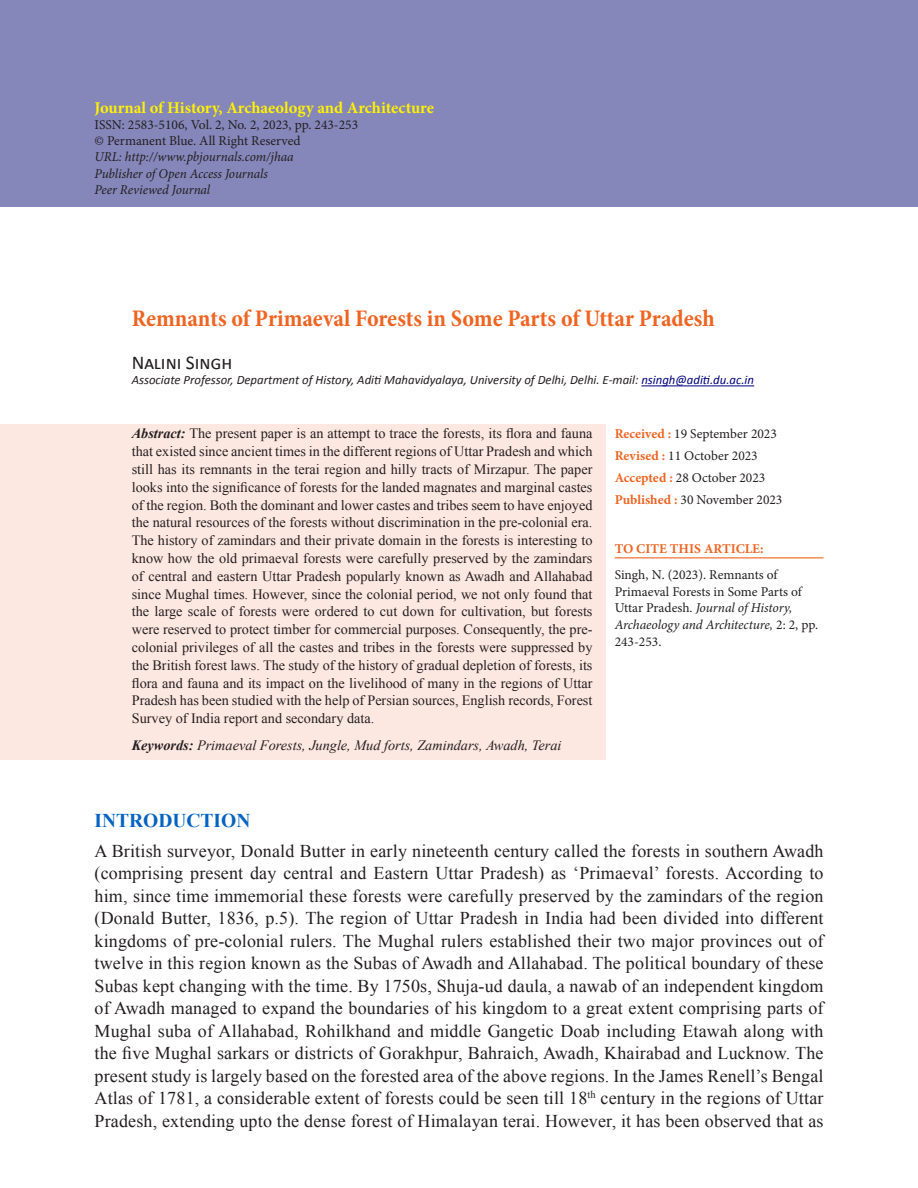
<style>
.page{position:relative;width:918px;height:1188px;background:#fff}
.page>*{position:absolute;margin:0;border:0;box-sizing:border-box;transform-origin:0 0}
.Head{font:700 condensed 24px "Minion Pro";letter-spacing:-.005em;color:#f06422}
.sub_head_1{font:700 19.5px "Times New Roman";color:#0563c1}
.author{font:19.5px "Calibri";color:#231f20}
.Body_left{font:18px/22.5px "Times New Roman";letter-spacing:.01em;color:#231f20;text-align:justify}
.t1{font:700 16.5px "Minion Pro";color:#fff101}
.abstract{font:14.25px/17.9px "Times New Roman";color:#231f20;text-align:justify}
.abstract-2{font:italic 14.25px "Times New Roman";color:#231f20}
.ref{font:13.5px/16.8px "Minion Pro";color:#231f20}
.t2{font:italic 13.5px/16.2px "Minion Pro";letter-spacing:-.005em;color:#231f20}
.t3{font:700 13.5px "Minion Pro";color:#f06422}
.author_ref{font:italic 12.75px "Calibri";color:#231f20}
.s1{color:#000080}
.s2{font-weight:700;font-style:italic}
.s3{font-weight:700}
.s4{font-weight:700;color:#f06422}
.s5{font-style:italic}
</style>
<div class="page">
<div style="left:0;top:0;width:918px;height:207px;background:#8586ba"></div>
<div style="left:0;top:424px;width:606px;height:336px;background:#fde7e1"></div>
<hr style="left:641px;top:385px;width:113px;height:1px;background:#000080">
<hr style="left:615px;top:557px;width:208px;height:1px;background:#f06422">
<p class="t1" style="left:94px;top:96px;width:341px">Journal of History, Archaeology and Architecture</p>
<p class="ref" style="left:94px;top:116px;width:265px">ISSN: 2583-5106, Vol. 2, No. 2, 2023, pp. 243-253</p>
<p class="ref" style="left:94px;top:133px;width:208px">© Permanent Blue. All Right Reserved</p>
<p class="t2" style="left:94px;top:149px;width:201px">URL: http://www.pbjournals.com/jhaa<br>Publisher of Open Access Journals<br>Peer Reviewed Journal</p>
<p class="Head" style="left:132px;top:302px;width:585px">Remnants of Primaeval Forests in Some Parts of Uttar Pradesh</p>
<p class="author" style="left:132px;top:350px;width:102px">Nalini Singh</p>
<p class="author_ref" style="left:132px;top:372px;width:624px">Associate Professor, Department of History, Aditi Mahavidyalaya, University of Delhi, Delhi. E-mail: <span class="s1">nsingh@aditi.du.ac.in</span></p>
<p class="abstract" style="left:132px;top:424px;width:462px"><span class="s2">Abstract:</span> The present paper is an attempt to trace the forests, its flora and fauna that existed since ancient times in the different regions of Uttar Pradesh and which still has its remnants in the terai region and hilly tracts of Mirzapur. The paper looks into the significance of forests for the landed magnates and marginal castes of the region. Both the dominant and lower castes and tribes seem to have enjoyed the natural resources of the forests without discrimination in the pre-colonial era.<br>The history of zamindars and their private domain in the forests is interesting to know how the old primaeval forests were carefully preserved by the zamindars of central and eastern Uttar Pradesh popularly known as Awadh and Allahabad since Mughal times. However, since the colonial period, we not only found that the large scale of forests were ordered to cut down for cultivation, but forests were reserved to protect timber for commercial purposes. Consequently, the pre&shy;colonial privileges of all the castes and tribes in the forests were suppressed by the British forest laws. The study of the history of gradual depletion of forests, its flora and fauna and its impact on the livelihood of many in the regions of Uttar Pradesh has been studied with the help of Persian sources, English records, Forest Survey of India report and secondary data.</p>
<p class="abstract-2" style="left:132px;top:736px;width:431px"><span class="s3">Keywords:</span> Primaeval Forests, Jungle, Mud forts, Zamindars, Awadh, Terai</p>
<p class="ref" style="left:615px;top:425px;width:164px"><span class="s4">Received :</span> 19 September 2023</p>
<p class="ref" style="left:615px;top:447px;width:145px"><span class="s4">Revised :</span> 11 October 2023</p>
<p class="ref" style="left:615px;top:469px;width:152px"><span class="s4">Accepted :</span> 28 October 2023</p>
<p class="ref" style="left:615px;top:492px;width:169px"><span class="s4">Published :</span> 30 November 2023</p>
<p class="t3" style="left:615px;top:539px;width:150px">TO CITE THIS ARTICLE:</p>
<p class="ref" style="left:615px;top:566px;width:205px">Singh, N. (2023). Remnants of<br>Primaeval Forests in Some Parts of<br>Uttar Pradesh. <span class="s5">Journal of History,<br>Archaeology and Architecture,</span> 2: 2, pp.<br>243-253.</p>
<p class="sub_head_1" style="left:94px;top:807px;width:157px">INTRODUCTION</p>
<p class="Body_left" style="left:94px;top:839px;width:731px">A British surveyor, Donald Butter in early nineteenth century called the forests in southern Awadh (comprising present day central and Eastern Uttar Pradesh) as ‘Primaeval’ forests. According to him, since time immemorial these forests were carefully preserved by the zamindars of the region (Donald Butter, 1836, p.5). The region of Uttar Pradesh in India had been divided into different kingdoms of pre-colonial rulers. The Mughal rulers established their two major provinces out of twelve in this region known as the Subas of Awadh and Allahabad. The political boundary of these Subas kept changing with the time. By 1750s, Shuja-ud daula, a nawab of an independent kingdom of Awadh managed to expand the boundaries of his kingdom to a great extent comprising parts of Mughal suba of Allahabad, Rohilkhand and middle Gangetic Doab including Etawah along with the five Mughal sarkars or districts of Gorakhpur, Bahraich, Awadh, Khairabad and Lucknow. The present study is largely based on the forested area of the above regions. In the James Renell’s Bengal Atlas of 1781, a considerable extent of forests could be seen till 18<sup>th</sup> century in the regions of Uttar Pradesh, extending upto the dense forest of Himalayan terai. However, it has been observed that as</p>
</div>
